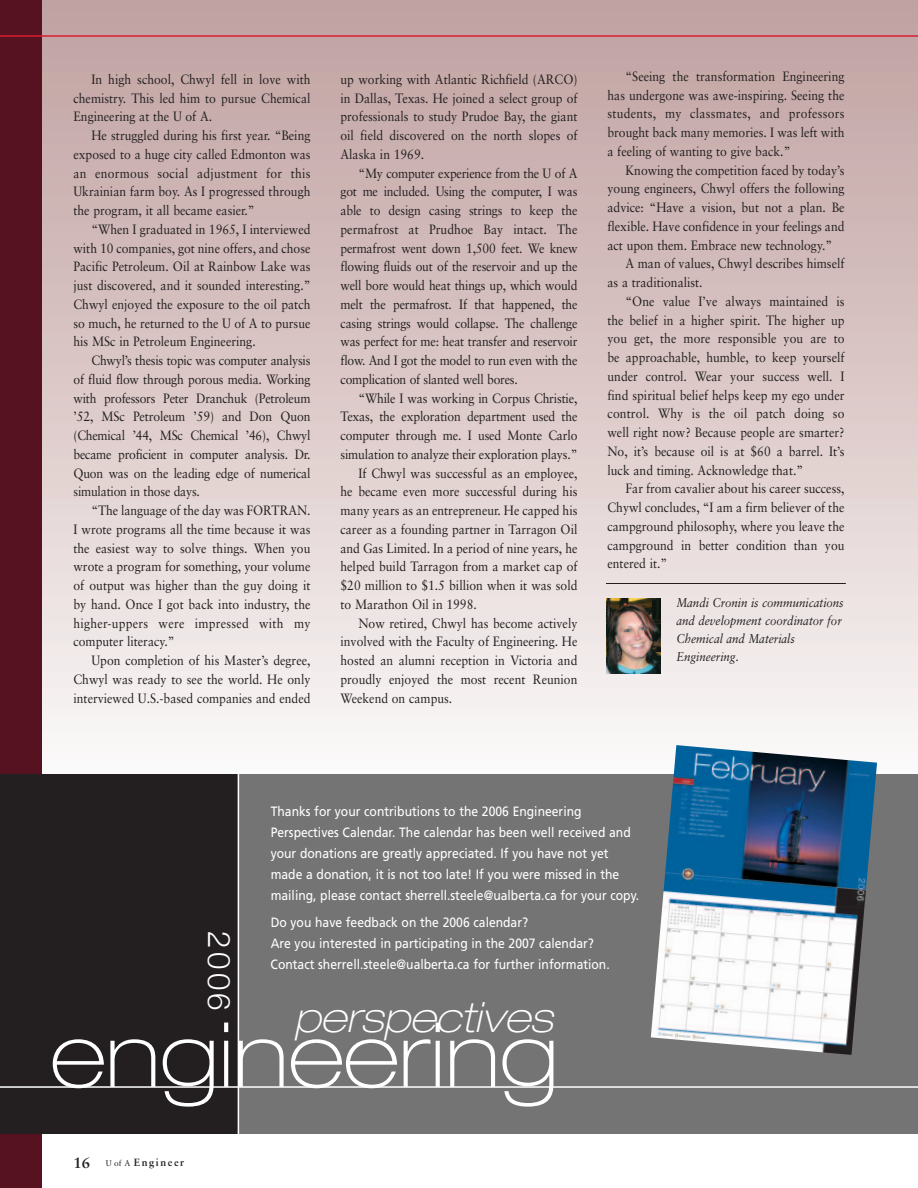
<style>
.page{position:relative;width:918px;height:1188px;background:#fff}
.page>*{position:absolute;margin:0;border:0;box-sizing:border-box;transform-origin:0 0}
.t1{font:100 expanded 90px "Helvetica Neue";color:#fff}
.t2{font:italic 100 expanded 41.85px "Helvetica Neue";color:#fff}
.t3{font:300 31.2px "Helvetica Neue";color:#fff}
.t4{font:13.5px/18.8px "Sabon";color:#231f20;text-align:justify;scale:.9 1}
.t5{font:13.5px/21px "Frutiger";color:#fff;scale:.9 1}
.t6{font:italic 12.75px/18px "Sabon";color:#231f20;scale:.9 1}
.t7{font:700 10.5px "Sabon";letter-spacing:.15em;color:#231f20}
.s1{font-size:15px}
.s2{font-weight:400;font-size:8.25px}
</style>
<div class="page">
<div style="left:3px;top:0;width:915px;height:794px;background:linear-gradient(to bottom,#be9f9e,#fcf9f9)"></div>
<div style="left:0;top:0;width:42px;height:1188px;background:#571222"></div>
<hr style="left:0;top:35px;width:918px;height:2px;background:#db1e30">
<img style="left:606px;top:598px;width:54px;height:75px">
<hr style="left:606px;top:583px;width:240px;height:1px;background:#231f20">
<div style="left:0;top:774px;width:918px;height:360px;background:#757474"></div>
<div style="left:0;top:774px;width:238px;height:360px;background:#231f20"></div>
<hr style="left:238px;top:774px;width:1px;height:360px;background:#fff">
<hr style="left:0;top:1086px;width:918px;height:2px;background:#fff">
<img style="left:651px;top:745px;width:226px;height:310px">
<p class="t4" style="left:74px;top:71px;width:265px;text-indent:18px">In high school, Chwyl fell in love with chemistry. This led him to pursue Chemical Engineering at the U of A.</p>
<p class="t4" style="left:74px;top:127px;width:265px;text-indent:18px">He struggled during his first year. “Being exposed to a huge city called Edmonton was an enormous social adjustment for this Ukrainian farm boy. As I progressed through the program, it all became easier.”</p>
<p class="t4" style="left:74px;top:221px;width:265px;text-indent:18px">“When I graduated in 1965, I interviewed with 10 companies, got nine offers, and chose Pacific Petroleum. Oil at Rainbow Lake was just discovered, and it sounded interesting.” Chwyl enjoyed the exposure to the oil patch so much, he returned to the U of A to pursue his MSc in Petroleum Engineering.</p>
<p class="t4" style="left:73px;top:352px;width:265px;text-indent:18px">Chwyl’s thesis topic was computer analysis of fluid flow through porous media. Working with professors Peter Dranchuk (Petroleum ’52, MSc Petroleum ’59) and Don Quon (Chemical ’44, MSc Chemical ’46), Chwyl became proficient in computer analysis. Dr.<br>Quon was on the leading edge of numerical simulation in those days.</p>
<p class="t4" style="left:73px;top:502px;width:265px;text-indent:18px">“The language of the day was FORTRAN.<br>I wrote programs all the time because it was the easiest way to solve things. When you wrote a program for something, your volume of output was higher than the guy doing it by hand. Once I got back into industry, the higher-uppers were impressed with my computer literacy.”</p>
<p class="t4" style="left:73px;top:652px;width:265px;text-indent:18px">Upon completion of his Master’s degree, Chwyl was ready to see the world. He only interviewed U.S.-based companies and ended</p>
<p class="t4" style="left:340px;top:71px;width:265px">up working with Atlantic Richfield (ARCO) in Dallas, Texas. He joined a select group of professionals to study Prudoe Bay, the giant oil field discovered on the north slopes of Alaska in 1969.</p>
<p class="t4" style="left:340px;top:165px;width:265px;text-indent:18px">“My computer experience from the U of A got me included. Using the computer, I was able to design casing strings to keep the permafrost at Prudhoe Bay intact. The permafrost went down 1,500 feet. We knew flowing fluids out of the reservoir and up the well bore would heat things up, which would melt the permafrost. If that happened, the casing strings would collapse. The challenge was perfect for me: heat transfer and reservoir flow. And I got the model to run even with the complication of slanted well bores.</p>
<p class="t4" style="left:358px;top:390px;width:245px">“While I was working in Corpus Christie,</p>
<p class="t4" style="left:340px;top:408px;width:265px">Texas, the exploration department used the</p>
<p class="t4" style="left:340px;top:427px;width:265px">computer through me. I used Monte Carlo</p>
<p class="t4" style="left:340px;top:446px;width:265px">simulation to analyze their exploration plays.”</p>
<p class="t4" style="left:358px;top:465px;width:245px">If Chwyl was successful as an employee,</p>
<p class="t4" style="left:340px;top:483px;width:265px">he became even more successful during his</p>
<p class="t4" style="left:340px;top:502px;width:265px">many years as an entrepreneur. He capped his</p>
<p class="t4" style="left:340px;top:521px;width:265px">career as a founding partner in Tarragon Oil</p>
<p class="t4" style="left:340px;top:540px;width:265px">and Gas Limited. In a period of nine years, he</p>
<p class="t4" style="left:340px;top:558px;width:265px">helped build Tarragon from a market cap of</p>
<p class="t4" style="left:340px;top:577px;width:265px">$20 million to $1.5 billion when it was sold</p>
<p class="t4" style="left:340px;top:596px;width:153px">to Marathon Oil in 1998.</p>
<p class="t4" style="left:358px;top:615px;width:245px">Now retired, Chwyl has become actively</p>
<p class="t4" style="left:340px;top:633px;width:265px">involved with the Faculty of Engineering. He</p>
<p class="t4" style="left:340px;top:652px;width:265px">hosted an alumni reception in Victoria and</p>
<p class="t4" style="left:340px;top:671px;width:265px">proudly enjoyed the most recent Reunion</p>
<p class="t4" style="left:340px;top:690px;width:126px">Weekend on campus.</p>
<p class="t4" style="left:608px;top:68px;width:265px;text-indent:18px">“Seeing the transformation Engineering has undergone was awe-inspiring. Seeing the students, my classmates, and professors brought back many memories. I was left with a feeling of wanting to give back.”</p>
<p class="t4" style="left:626px;top:162px;width:245px">Knowing the competition faced by today’s</p>
<p class="t4" style="left:608px;top:180px;width:265px">young engineers, Chwyl offers the following</p>
<p class="t4" style="left:608px;top:199px;width:265px">advice: “Have a vision, but not a plan. Be</p>
<p class="t4" style="left:608px;top:218px;width:265px">flexible. Have confidence in your feelings and</p>
<p class="t4" style="left:608px;top:237px;width:251px">act upon them. Embrace new technology.”</p>
<p class="t4" style="left:626px;top:255px;width:245px">A man of values, Chwyl describes himself</p>
<p class="t4" style="left:608px;top:274px;width:107px">as a traditionalist.</p>
<p class="t4" style="left:626px;top:293px;width:245px">“One value I’ve always maintained is</p>
<p class="t4" style="left:608px;top:312px;width:265px">the belief in a higher spirit. The higher up</p>
<p class="t4" style="left:608px;top:330px;width:265px">you get, the more responsible you are to</p>
<p class="t4" style="left:608px;top:349px;width:265px">be approachable, humble, to keep yourself</p>
<p class="t4" style="left:608px;top:368px;width:265px">under control. Wear your success well. I</p>
<p class="t4" style="left:608px;top:387px;width:265px">find spiritual belief helps keep my ego under</p>
<p class="t4" style="left:608px;top:405px;width:265px">control. Why is the oil patch doing so</p>
<p class="t4" style="left:608px;top:424px;width:265px">well right now? Because people are smarter?</p>
<p class="t4" style="left:608px;top:443px;width:265px">No, it’s because oil is at $60 a barrel. It’s</p>
<p class="t4" style="left:608px;top:462px;width:219px">luck and timing. Acknowledge that.”</p>
<p class="t4" style="left:626px;top:480px;width:245px">Far from cavalier about his career success,</p>
<p class="t4" style="left:608px;top:499px;width:265px">Chywl concludes, “I am a firm believer of the</p>
<p class="t4" style="left:608px;top:518px;width:265px">campground philosophy, where you leave the</p>
<p class="t4" style="left:608px;top:537px;width:265px">campground in better condition than you</p>
<p class="t4" style="left:608px;top:555px;width:68px">entered it.”</p>
<p class="t6" style="left:676px;top:594px;width:187px">Mandi Cronin is communications and development coordinator for<br>Chemical and Materials<br>Engineering.</p>
<p class="t5" style="left:271px;top:801px;width:411px">Thanks for your contributions to the 2006 Engineering Perspectives Calendar. The calendar has been well received and your donations are greatly appreciated. If you have not yet made a donation, it is not too late! If you were missed in the mailing, please contact sherrell.steele@ualberta.ca for your copy.</p>
<p class="t5" style="left:271px;top:912px;width:378px">Do you have feedback on the 2006 calendar?<br>Are you interested in participating in the 2007 calendar?<br>Contact sherrell.steele@ualberta.ca for further information.</p>
<h3 class="t3" style="left:238px;top:931px;width:81px;rotate:90deg">2006</h3>
<h2 class="t2" style="left:294px;top:1003px;width:260px">perspectives</h2>
<h1 class="t1" style="left:50px;top:1023px;width:510px">engineering</h1>
<p class="t7" style="left:74px;top:1158px;width:112px"><span class="s1">16</span> <span class="s2">U of A</span> Engineer</p>
</div>
